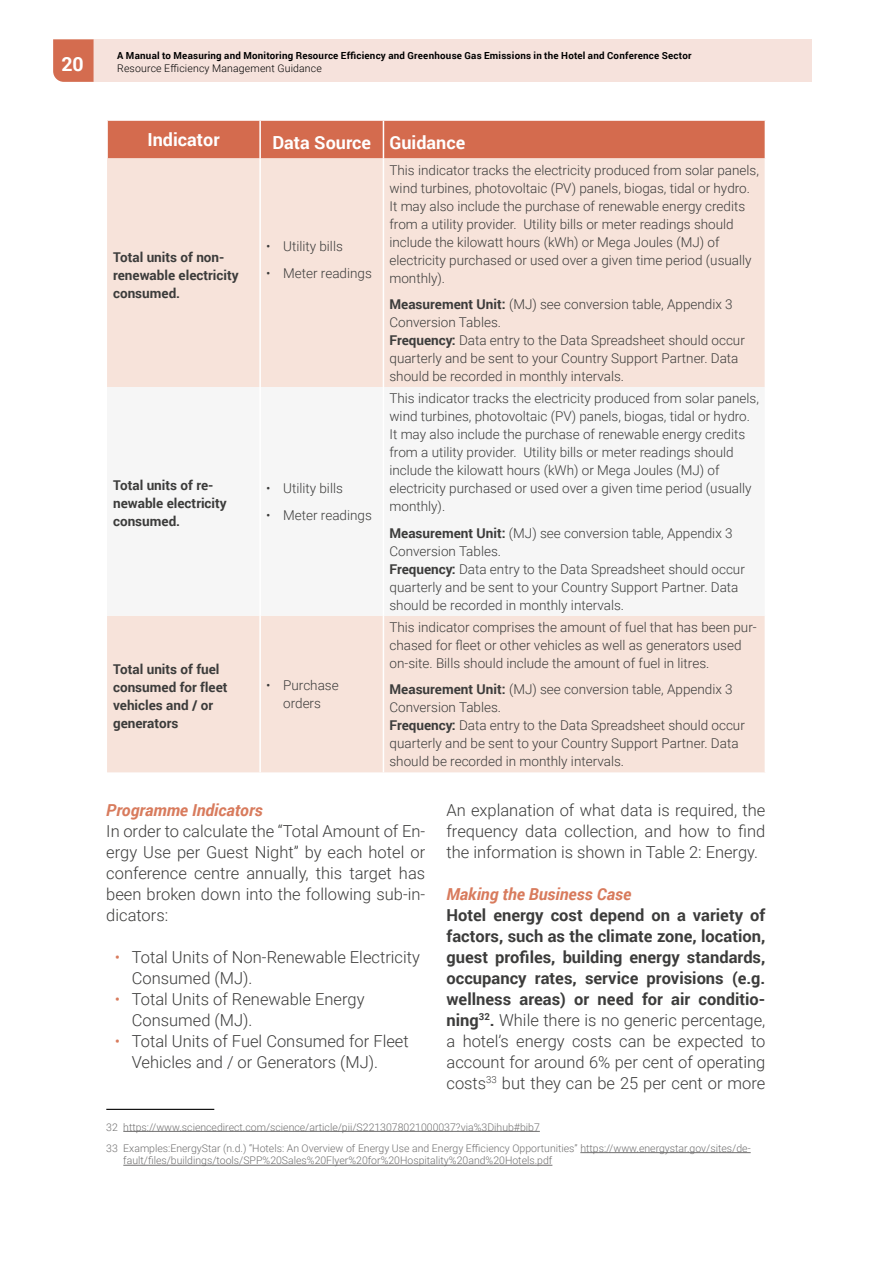
<style>
.page{position:relative;width:893px;height:1263px;background:#fff}
.page>*{position:absolute;margin:0;border:0;box-sizing:border-box;transform-origin:0 0}
.t1{font:700 19.5px "Roboto";color:#fff}
.t2{font:700 18px "Roboto";color:#fff}
.t3{font:300 16.5px/21px "Roboto";color:#3c3c3b}
.t4{font:700 16.5px/21px "Roboto";color:#3c3c3b;text-align:justify}
.t5{font:italic 700 16.5px "Roboto";color:#d87b5d}
.t6{font:300 13.5px/18px "Roboto";color:#3c3c3b}
.t7{font:700 13.5px/18px "Roboto";color:#3c3c3b}
.t8{font:300 10.5px/21.3px "Roboto";color:#706f6f}
.t9{font:300 10.5px "Roboto";letter-spacing:.015em;color:#000}
.t10{font:700 9.75px "Roboto";letter-spacing:.025em;color:#000}
.s1{font-weight:700}
.s2{color:#d87b5d}
.s3{font-weight:300}
</style>
<div class="page">
<div style="left:94px;top:39px;width:718px;height:43px;background:#f6e2dc"></div>
<svg style="left:53px;top:39px;width:41px;height:43px"></svg>
<hr style="left:106px;top:1109px;width:108px;height:1px;background:#000">
<hr style="left:123px;top:1131px;width:417px;height:1px;background:#706f6f">
<hr style="left:580px;top:1152px;width:171px;height:1px;background:#706f6f">
<hr style="left:123px;top:1165px;width:429px;height:1px;background:#706f6f">
<div style="left:108px;top:121px;width:657px;height:37px;background:#d46b4e"></div>
<div style="left:107px;top:158px;width:658px;height:614px;background:#f7e3da"></div>
<div style="left:107px;top:387px;width:658px;height:229px;background:#f6f6f6"></div>
<hr style="left:259px;top:158px;width:2px;height:229px;background:#fff">
<hr style="left:383px;top:158px;width:1px;height:229px;background:#fff">
<hr style="left:259px;top:616px;width:2px;height:156px;background:#fff">
<hr style="left:383px;top:616px;width:1px;height:156px;background:#fff">
<hr style="left:259px;top:121px;width:2px;height:37px;background:#fff">
<hr style="left:383px;top:121px;width:1px;height:37px;background:#fff">
<hr style="left:259px;top:387px;width:2px;height:229px;background:#fff">
<hr style="left:383px;top:387px;width:1px;height:229px;background:#fff">
<p class="t10" style="left:117px;top:49px;width:576px">A Manual to Measuring and Monitoring Resource Efficiency and Greenhouse Gas Emissions in the Hotel and Conference Sector</p>
<h1 class="t1" style="left:61px;top:50px;width:24px">20</h1>
<p class="t9" style="left:117px;top:61px;width:206px">Resource Efficiency Management Guidance</p>
<h2 class="t2" style="left:148px;top:127px;width:74px">Indicator</h2>
<h2 class="t2" style="left:272px;top:130px;width:194px">Data Source Guidance</h2>
<p class="t7" style="left:113px;top:247px;width:127px">Total units of non&shy;renewable electricity consumed.</p>
<p class="t6" style="left:266px;top:237px;width:78px">• Utility bills</p>
<p class="t6" style="left:266px;top:263px;width:107px">• Meter readings</p>
<p class="t7" style="left:113px;top:476px;width:115px">Total units of re&shy;newable electricity consumed.</p>
<p class="t6" style="left:266px;top:479px;width:78px">• Utility bills</p>
<p class="t6" style="left:266px;top:505px;width:107px">• Meter readings</p>
<p class="t7" style="left:113px;top:660px;width:116px">Total units of fuel consumed for fleet vehicles and / or generators</p>
<p class="t6" style="left:266px;top:676px;width:74px;text-align:center">• Purchase orders</p>
<p class="t6" style="left:389px;top:160px;width:371px">This indicator tracks the electricity produced from solar panels, wind turbines, photovoltaic (PV) panels, biogas, tidal or hydro.<br>It may also include the purchase of renewable energy credits from a utility provider. Utility bills or meter readings should include the kilowatt hours (kWh) or Mega Joules (MJ) of electricity purchased or used over a given time period (usually monthly).</p>
<p class="t6" style="left:389px;top:295px;width:357px"><span class="s1">Measurement Unit:</span> (MJ) see conversion table, Appendix 3<br>Conversion Tables.<br><span class="s1">Frequency:</span> Data entry to the Data Spreadsheet should occur quarterly and be sent to your Country Support Partner. Data should be recorded in monthly intervals.</p>
<p class="t6" style="left:389px;top:389px;width:371px">This indicator tracks the electricity produced from solar panels, wind turbines, photovoltaic (PV) panels, biogas, tidal or hydro.<br>It may also include the purchase of renewable energy credits from a utility provider. Utility bills or meter readings should include the kilowatt hours (kWh) or Mega Joules (MJ) of electricity purchased or used over a given time period (usually monthly).</p>
<p class="t6" style="left:389px;top:523px;width:357px"><span class="s1">Measurement Unit:</span> (MJ) see conversion table, Appendix 3<br>Conversion Tables.<br><span class="s1">Frequency:</span> Data entry to the Data Spreadsheet should occur quarterly and be sent to your Country Support Partner. Data should be recorded in monthly intervals.</p>
<p class="t6" style="left:389px;top:617px;width:369px">This indicator comprises the amount of fuel that has been pur&shy;chased for fleet or other vehicles as well as generators used on-site. Bills should include the amount of fuel in litres.</p>
<p class="t6" style="left:389px;top:680px;width:357px"><span class="s1">Measurement Unit:</span> (MJ) see conversion table, Appendix 3<br>Conversion Tables.<br><span class="s1">Frequency:</span> Data entry to the Data Spreadsheet should occur quarterly and be sent to your Country Support Partner. Data should be recorded in monthly intervals.</p>
<p class="t5" style="left:106px;top:798px;width:158px">Programme Indicators</p>
<p class="t3" style="left:106px;top:820px;width:320px;text-align:justify">In order to calculate the “Total Amount of En&shy;ergy Use per Guest Night” by each hotel or conference centre annually, this target has been broken down into the following sub-in&shy;dicators:</p>
<p class="t3" style="left:132px;top:946px;width:290px;text-indent:-17px"><span class="s2">•</span> Total Units of Non-Renewable Electricity<br>Consumed (MJ).</p>
<p class="t3" style="left:132px;top:988px;width:234px;text-indent:-17px"><span class="s2">•</span> Total Units of Renewable Energy<br>Consumed (MJ).</p>
<p class="t3" style="left:132px;top:1030px;width:278px;text-indent:-17px"><span class="s2">•</span> Total Units of Fuel Consumed for Fleet<br>Vehicles and / or Generators (MJ).</p>
<p class="t3" style="left:446px;top:799px;width:320px;text-align:justify">An explanation of what data is required, the frequency data collection, and how to find the information is shown in Table 2: Energy.</p>
<p class="t5" style="left:446px;top:882px;width:186px">Making the Business Case</p>
<p class="t4" style="left:446px;top:904px;width:320px">Hotel energy cost depend on a variety of factors, such as the climate zone, location, guest profiles, building energy standards, occupancy rates, service provisions (e.g. wellness areas) or need for air conditio&shy;ning<sup>32</sup>. <span class="s3">While there is no generic percentage, a hotel’s energy costs can be expected to account for around 6% per cent of operating costs</span><sup>33</sup> <span class="s3">but they can be 25 per cent or more</span></p>
<p class="t8" style="left:106px;top:1116px;width:646px">32 https://www.sciencedirect.com/science/article/pii/S2213078021000037?via%3Dihub#bib7<br>33 Examples:EnergyStar (n.d.) “Hotels: An Overview of Energy Use and Energy Efficiency Opportunities” https://www.energystar.gov/sites/de-</p>
<p class="t8" style="left:123px;top:1150px;width:431px">fault/files/buildings/tools/SPP%20Sales%20Flyer%20for%20Hospitality%20and%20Hotels.pdf</p>
</div>
